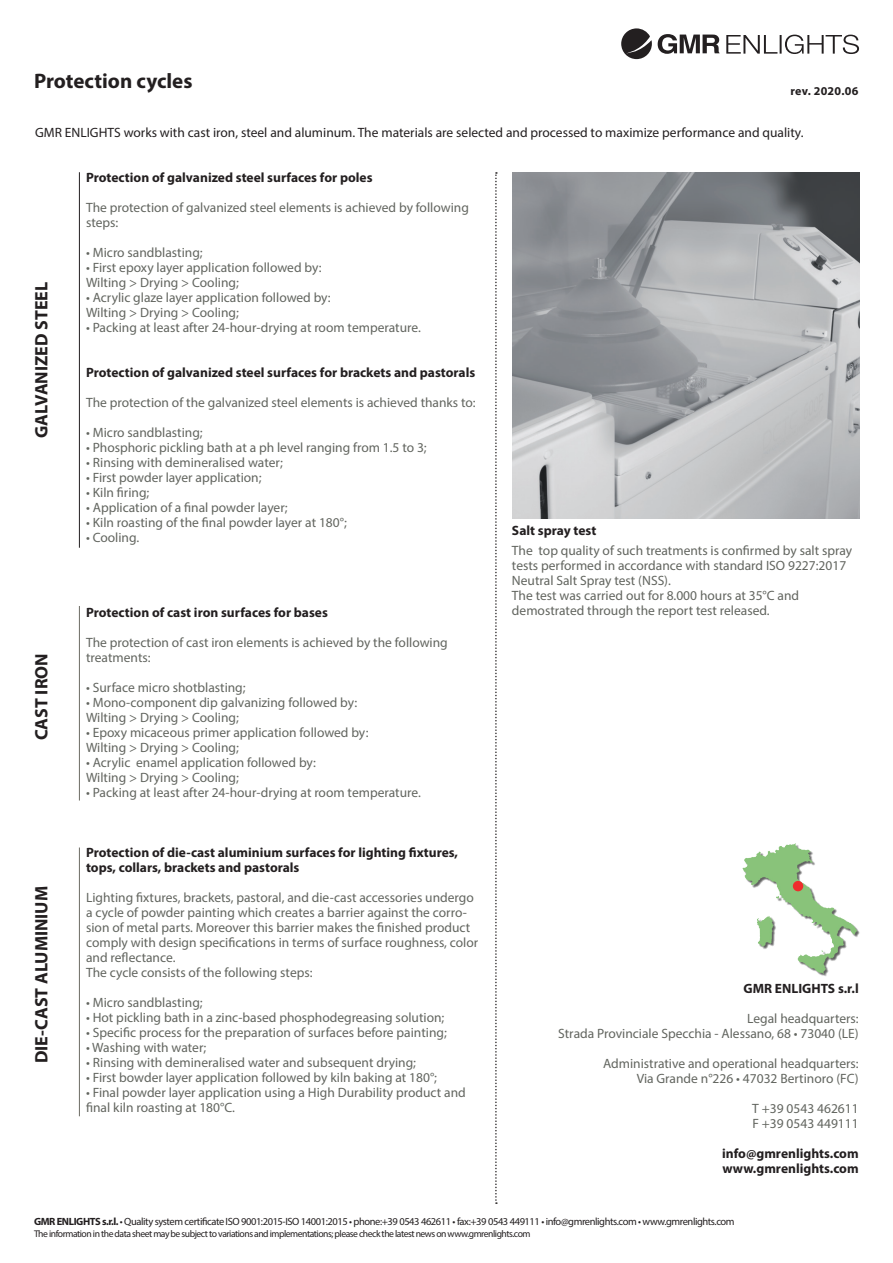
<style>
.page{position:relative;width:893px;height:1263px;background:#fff}
.page>*{position:absolute;margin:0;border:0;box-sizing:border-box;transform-origin:0 0}
.t1{font:700 21px "Myriad Pro";color:#231f20}
.t2{font:700 18px "Myriad Pro";color:#231f20}
.t3{font:13.5px/15px "Myriad Pro";color:#62655f}
.t4{font:700 13.5px/15px "Myriad Pro";color:#231f20}
.t5{font:13.5px "Myriad Pro";color:#231f20}
.t6{font:700 12px "Myriad Pro";letter-spacing:.02em;color:#231f20}
.t7{font:10.5px "Myriad Pro";letter-spacing:-.04em;color:#231f20}
.t8{font:9.75px "Myriad Pro";letter-spacing:-.05em;color:#231f20}
.s1{font-weight:700}
</style>
<div class="page">
<svg style="left:621px;top:28px;width:31px;height:31px"></svg>
<svg style="left:658px;top:34px;width:61px;height:20px"></svg>
<svg style="left:726px;top:35px;width:133px;height:19px"></svg>
<img style="left:742px;top:843px;width:118px;height:133px">
<hr style="left:79px;top:172px;width:1px;height:376px;background:#231f20">
<svg style="left:495px;top:172px;width:2px;height:1032px"></svg>
<hr style="left:79px;top:606px;width:1px;height:194px;background:#6c6b63">
<hr style="left:79px;top:847px;width:1px;height:269px;background:#6c6b63">
<img style="left:513px;top:172px;width:346px;height:346px">
<div style="left:793px;top:881px;width:10px;height:10px;background:#ee2d2d;border-radius:50%"></div>
<h1 class="t1" style="left:34px;top:67px;width:160px">Protection cycles</h1>
<p class="t5" style="left:35px;top:124px;width:770px">GMR ENLIGHTS works with cast iron, steel and aluminum. The materials are selected and processed to maximize performance and quality.</p>
<p class="t6" style="left:790px;top:83px;width:69px">rev. 2020.06</p>
<h2 class="t2" style="left:30px;top:438px;width:158px;rotate:-90deg">GALVANIZED STEEL</h2>
<h2 class="t2" style="left:30px;top:740px;width:88px;rotate:-90deg">CAST IRON</h2>
<h2 class="t2" style="left:30px;top:1063px;width:179px;rotate:-90deg">DIE-CAST ALUMINIUM</h2>
<p class="t4" style="left:86px;top:170px;width:288px">Protection of galvanized steel surfaces for poles</p>
<p class="t3" style="left:86px;top:200px;width:384px">The protection of galvanized steel elements is achieved by following steps:</p>
<p class="t3" style="left:86px;top:245px;width:118px">• Micro sandblasting;</p>
<p class="t3" style="left:86px;top:260px;width:237px">• First epoxy layer application followed by:<br>Wilting &gt; Drying &gt; Cooling;</p>
<p class="t3" style="left:86px;top:290px;width:246px">• Acrylic glaze layer application followed by:<br>Wilting &gt; Drying &gt; Cooling;</p>
<p class="t3" style="left:86px;top:320px;width:336px">• Packing at least after 24-hour-drying at room temperature.</p>
<p class="t4" style="left:86px;top:365px;width:391px">Protection of galvanized steel surfaces for brackets and pastorals</p>
<p class="t3" style="left:86px;top:395px;width:391px">The protection of the galvanized steel elements is achieved thanks to:</p>
<p class="t3" style="left:86px;top:425px;width:118px">• Micro sandblasting;</p>
<p class="t3" style="left:86px;top:440px;width:342px">• Phosphoric pickling bath at a ph level ranging from 1.5 to 3;</p>
<p class="t3" style="left:86px;top:455px;width:198px">• Rinsing with demineralised water;</p>
<p class="t3" style="left:86px;top:470px;width:177px">• First powder layer application;</p>
<p class="t3" style="left:86px;top:485px;width:65px">• Kiln firing;</p>
<p class="t3" style="left:86px;top:500px;width:203px">• Application of a final powder layer;</p>
<p class="t3" style="left:86px;top:515px;width:262px">• Kiln roasting of the final powder layer at 180°;</p>
<p class="t3" style="left:86px;top:530px;width:55px">• Cooling.</p>
<p class="t4" style="left:86px;top:605px;width:243px">Protection of cast iron surfaces for bases</p>
<p class="t3" style="left:86px;top:635px;width:363px">The protection of cast iron elements is achieved by the following treatments:</p>
<p class="t3" style="left:86px;top:680px;width:161px">• Surface micro shotblasting;</p>
<p class="t3" style="left:86px;top:695px;width:273px">• Mono-component dip galvanizing followed by:<br>Wilting &gt; Drying &gt; Cooling;</p>
<p class="t3" style="left:86px;top:725px;width:284px">• Epoxy micaceous primer application followed by:<br>Wilting &gt; Drying &gt; Cooling;</p>
<p class="t3" style="left:86px;top:755px;width:231px">• Acrylic enamel application followed by:<br>Wilting &gt; Drying &gt; Cooling;</p>
<p class="t3" style="left:86px;top:785px;width:336px">• Packing at least after 24-hour-drying at room temperature.</p>
<p class="t4" style="left:86px;top:845px;width:373px">Protection of die-cast aluminium surfaces for lighting fixtures, tops, collars, brackets and pastorals</p>
<p class="t3" style="left:86px;top:890px;width:394px">Lighting fixtures, brackets, pastoral, and die-cast accessories undergo a cycle of powder painting which creates a barrier against the corro&shy;sion of metal parts. Moreover this barrier makes the finished product comply with design specifications in terms of surface roughness, color and reflectance.<br>The cycle consists of the following steps:</p>
<p class="t3" style="left:86px;top:995px;width:118px">• Micro sandblasting;</p>
<p class="t3" style="left:86px;top:1010px;width:360px">• Hot pickling bath in a zinc-based phosphodegreasing solution;</p>
<p class="t3" style="left:86px;top:1025px;width:362px">• Specific process for the preparation of surfaces before painting;</p>
<p class="t3" style="left:86px;top:1040px;width:122px">• Washing with water;</p>
<p class="t3" style="left:86px;top:1055px;width:331px">• Rinsing with demineralised water and subsequent drying;</p>
<p class="t3" style="left:86px;top:1070px;width:352px">• First bowder layer application followed by kiln baking at 180°;</p>
<p class="t3" style="left:86px;top:1085px;width:381px">• Final powder layer application using a High Durability product and final kiln roasting at 180°C.</p>
<p class="t4" style="left:512px;top:522px;width:86px">Salt spray test</p>
<p class="t3" style="left:512px;top:542px;width:342px">The top quality of such treatments is confirmed by salt spray tests performed in accordance with standard ISO 9227:2017<br>Neutral Salt Spray test (NSS).<br>The test was carried out for 8.000 hours at 35°C and demostrated through the report test released.</p>
<p class="t4" style="left:743px;top:980px;width:117px">GMR ENLIGHTS s.r.l</p>
<p class="t3" style="left:558px;top:1010px;width:302px;text-align:right">Legal headquarters:<br>Strada Provinciale Specchia - Alessano, 68 • 73040 (LE)</p>
<p class="t3" style="left:603px;top:1055px;width:257px;text-align:right">Administrative and operational headquarters:<br>Via Grande n°226 • 47032 Bertinoro (FC)</p>
<p class="t3" style="left:752px;top:1100px;width:108px">T +39 0543 462611<br>F +39 0543 449111</p>
<p class="t4" style="left:722px;top:1145px;width:138px">info@gmrenlights.com www.gmrenlights.com</p>
<p class="t7" style="left:34px;top:1215px;width:702px"><span class="s1">GMR ENLIGHTS s.r.l.</span> • Quality system certificate ISO 9001:2015-ISO 14001:2015 • phone:+39 0543 462611 • fax:+39 0543 449111 • info@gmrenlights.com • www.gmrenlights.com</p>
<p class="t8" style="left:34px;top:1228px;width:498px">The information in the data sheet may be subject to variations and implementations; please check the latest news on www.gmrenlights.com</p>
</div>
